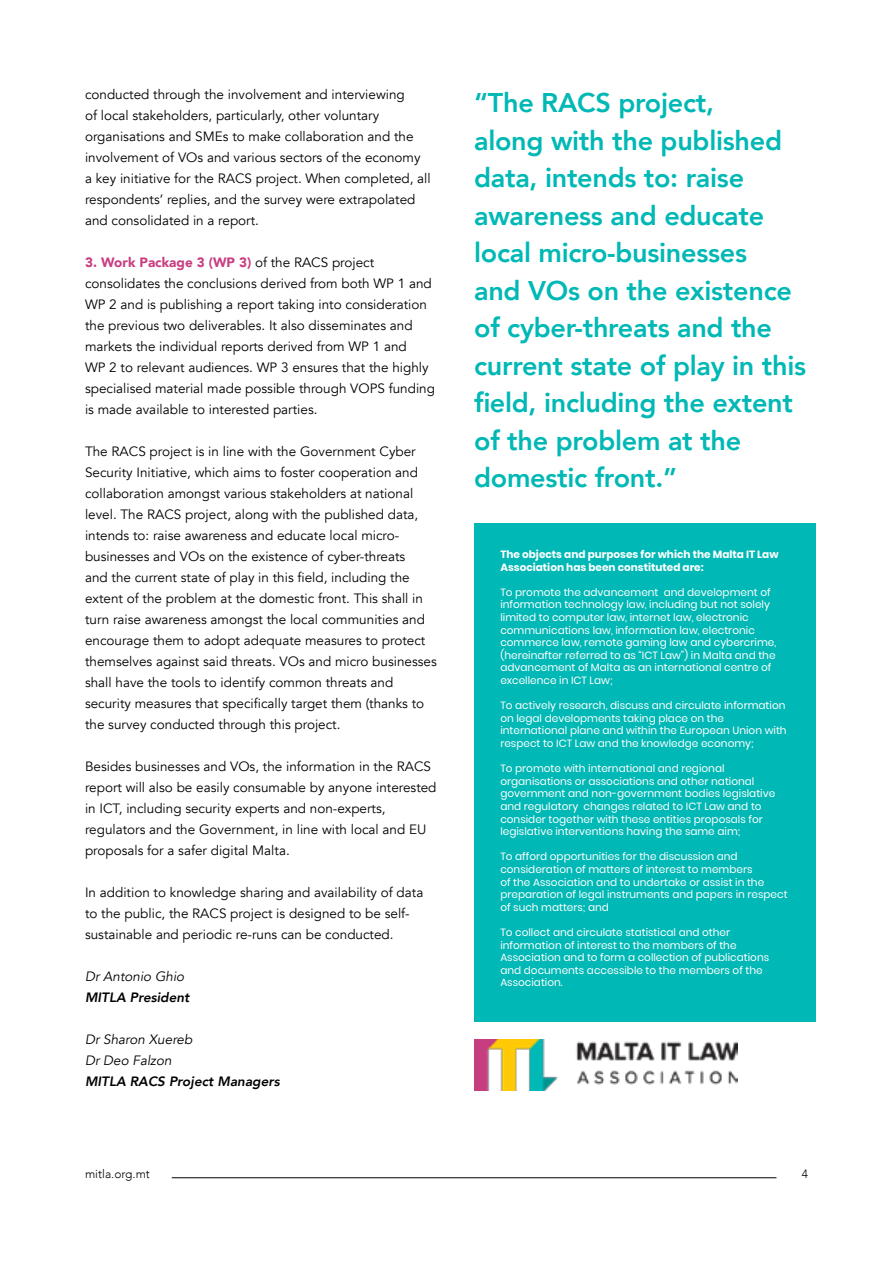
<style>
.page{position:relative;width:893px;height:1263px;background:#fff}
.page>*{position:absolute;margin:0;border:0;box-sizing:border-box;transform-origin:0 0}
.t1{font:800 27px/37.5px "Avenir";letter-spacing:-.01em;color:#00b8b5}
.t2{font:13.5px/21px "Avenir";color:#000}
.t3{font:italic 13.5px/21px "Avenir";color:#000}
.t4{font:italic 800 13.5px "Avenir";color:#000}
.t5{font:300 12px "Avenir";color:#000}
.t6{font:10.5px/12.6px "Poppins";color:#fff}
.t7{font:700 10.5px/12.6px "Poppins";color:#fff}
.s1{font-weight:900;color:#c73e80}
.s2{font-weight:900;color:#c83e81}
</style>
<div class="page">
<hr style="left:172px;top:1177px;width:604px;height:1px;background:#000">
<img style="left:474px;top:1040px;width:263px;height:50px">
<div style="left:474px;top:523px;width:341px;height:499px;background:#00b8b5"></div>
<p class="t2" style="left:85px;top:84px;width:347px">conducted through the involvement and interviewing<br>of local stakeholders, particularly, other voluntary organisations and SMEs to make collaboration and the involvement of VOs and various sectors of the economy a key initiative for the RACS project. When completed, all respondents’ replies, and the survey were extrapolated and consolidated in a report.</p>
<p class="t2" style="left:85px;top:252px;width:351px"><span class="s1">3.</span> <span class="s2">Work Package 3 (WP 3)</span> of the RACS project consolidates the conclusions derived from both WP 1 and WP 2 and is publishing a report taking into consideration the previous two deliverables. It also disseminates and markets the individual reports derived from WP 1 and<br>WP 2 to relevant audiences. WP 3 ensures that the highly specialised material made possible through VOPS funding is made available to interested parties.</p>
<p class="t2" style="left:85px;top:441px;width:353px">The RACS project is in line with the Government Cyber Security Initiative, which aims to foster cooperation and collaboration amongst various stakeholders at national level. The RACS project, along with the published data, intends to: raise awareness and educate local micro&shy;businesses and VOs on the existence of cyber-threats<br>and the current state of play in this field, including the extent of the problem at the domestic front. This shall in turn raise awareness amongst the local communities and encourage them to adopt adequate measures to protect themselves against said threats. VOs and micro businesses shall have the tools to identify common threats and security measures that specifically target them (thanks to the survey conducted through this project.</p>
<p class="t2" style="left:85px;top:756px;width:353px">Besides businesses and VOs, the information in the RACS report will also be easily consumable by anyone interested in ICT, including security experts and non-experts, regulators and the Government, in line with local and EU proposals for a safer digital Malta.</p>
<p class="t2" style="left:85px;top:882px;width:340px">In addition to knowledge sharing and availability of data to the public, the RACS project is designed to be self&shy;sustainable and periodic re-runs can be conducted.</p>
<p class="t3" style="left:85px;top:966px;width:101px">Dr Antonio Ghio</p>
<p class="t4" style="left:85px;top:989px;width:106px">MITLA President</p>
<p class="t3" style="left:85px;top:1029px;width:109px">Dr Sharon Xuereb<br>Dr Deo Falzon</p>
<p class="t4" style="left:85px;top:1073px;width:196px">MITLA RACS Project Managers</p>
<p class="t1" style="left:474px;top:84px;width:333px">“The RACS project,<br>along with the published data, intends to: raise awareness and educate local micro-businesses<br>and VOs on the existence of cyber-threats and the current state of play in this field, including the extent of the problem at the domestic front.”</p>
<p class="t7" style="left:500px;top:548px;width:280px">The objects and purposes for which the Malta IT Law<br>Association has been constituted are:</p>
<p class="t6" style="left:500px;top:586px;width:277px">To promote the advancement and development of information technology law, including but not solely limited to computer law, internet law, electronic communications law, information law, electronic commerce law, remote gaming law and cybercrime, (hereinafter referred to as “ICT Law”) in Malta and the advancement of Malta as an international centre of excellence in ICT Law;</p>
<p class="t6" style="left:500px;top:699px;width:288px">To actively research, discuss and circulate information on legal developments taking place on the international plane and within the European Union with respect to ICT Law and the knowledge economy;</p>
<p class="t6" style="left:500px;top:762px;width:276px">To promote with international and regional organisations or associations and other national government and non-government bodies legislative and regulatory changes related to ICT Law and to consider together with these entities proposals for legislative interventions having the same aim;</p>
<p class="t6" style="left:500px;top:850px;width:289px">To afford opportunities for the discussion and consideration of matters of interest to members<br>of the Association and to undertake or assist in the preparation of legal instruments and papers in respect of such matters; and</p>
<p class="t6" style="left:500px;top:926px;width:270px">To collect and circulate statistical and other information of interest to the members of the Association and to form a collection of publications and documents accessible to the members of the Association.</p>
<p class="t5" style="left:85px;top:1167px;width:66px">mitla.org.mt</p>
<p class="t5" style="left:802px;top:1167px;width:8px">4</p>
</div>
